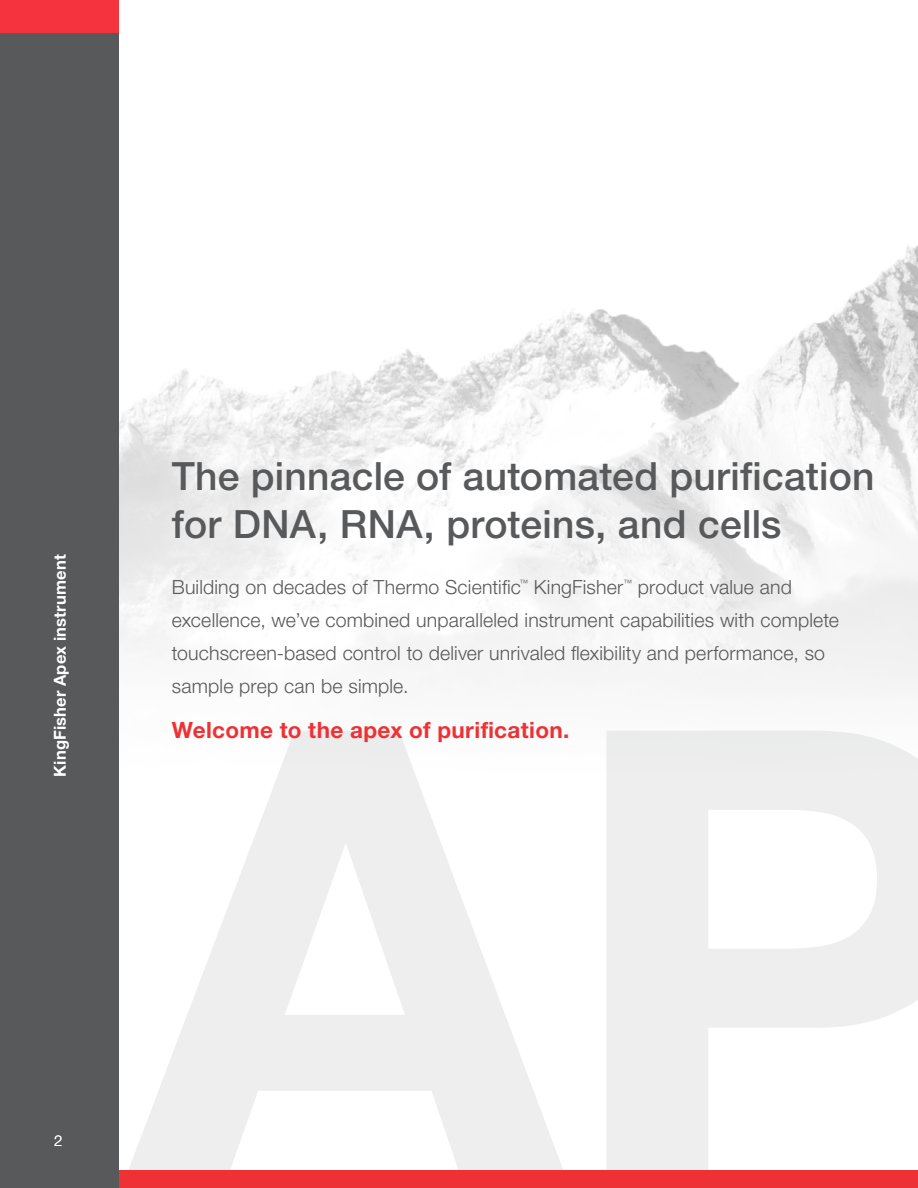
<style>
.page{position:relative;width:918px;height:1188px;background:#fff}
.page>*{position:absolute;margin:0;border:0;box-sizing:border-box;transform-origin:0 0}
.t1{font:500 39px/48px "Helvetica Neue LTW1 G";letter-spacing:.005em;color:#58595b}
.t2{font:700 22.5px "Helvetica Neue LTW1 G";letter-spacing:.015em;color:#ee3134}
.t3{font:300 19.5px/33px "Helvetica Neue LTW1 G";letter-spacing:.01em;color:#58595b}
.t4{font:700 16.5px "Helvetica Neue LTW1 G";letter-spacing:.01em;color:#fff}
.t5{font:300 15px "Helvetica Neue LTW1 G";color:#fff}
.t6{font:300 8.7px "Helvetica Neue LTW1 G";color:#58595b}
</style>
<div class="page">
<img style="left:119px;top:245px;width:799px;height:486px">
<svg style="left:119px;top:731px;width:799px;height:440px;fill:#f2f2f2"></svg>
<div style="left:113px;top:1171px;width:805px;height:17px;background:#ee3134"></div>
<div style="left:0;top:0;width:119px;height:1188px;background:#58595b"></div>
<div style="left:0;top:0;width:119px;height:32px;background:#f5333f"></div>
<p class="t4" style="left:50px;top:777px;width:224px;rotate:-90deg">KingFisher Apex instrument</p>
<h1 class="t1" style="left:172px;top:452px;width:704px">The pinnacle of automated purification for DNA, RNA, proteins, and cells</h1>
<p class="t3" style="left:172px;top:570px;width:351px">Building on decades of Thermo Scientific</p>
<p class="t6" style="left:520px;top:578px;width:10px">™</p>
<p class="t3" style="left:534px;top:570px;width:91px">KingFisher</p>
<p class="t6" style="left:624px;top:578px;width:10px">™</p>
<p class="t3" style="left:172px;top:570px;width:669px;text-indent:466px">product value and excellence, we’ve combined unparalleled instrument capabilities with complete touchscreen-based control to deliver unrivaled flexibility and performance, so sample prep can be simple.</p>
<p class="t2" style="left:172px;top:716px;width:399px">Welcome to the apex of purification.</p>
<p class="t5" style="left:54px;top:1131px;width:10px">2</p>
</div>
